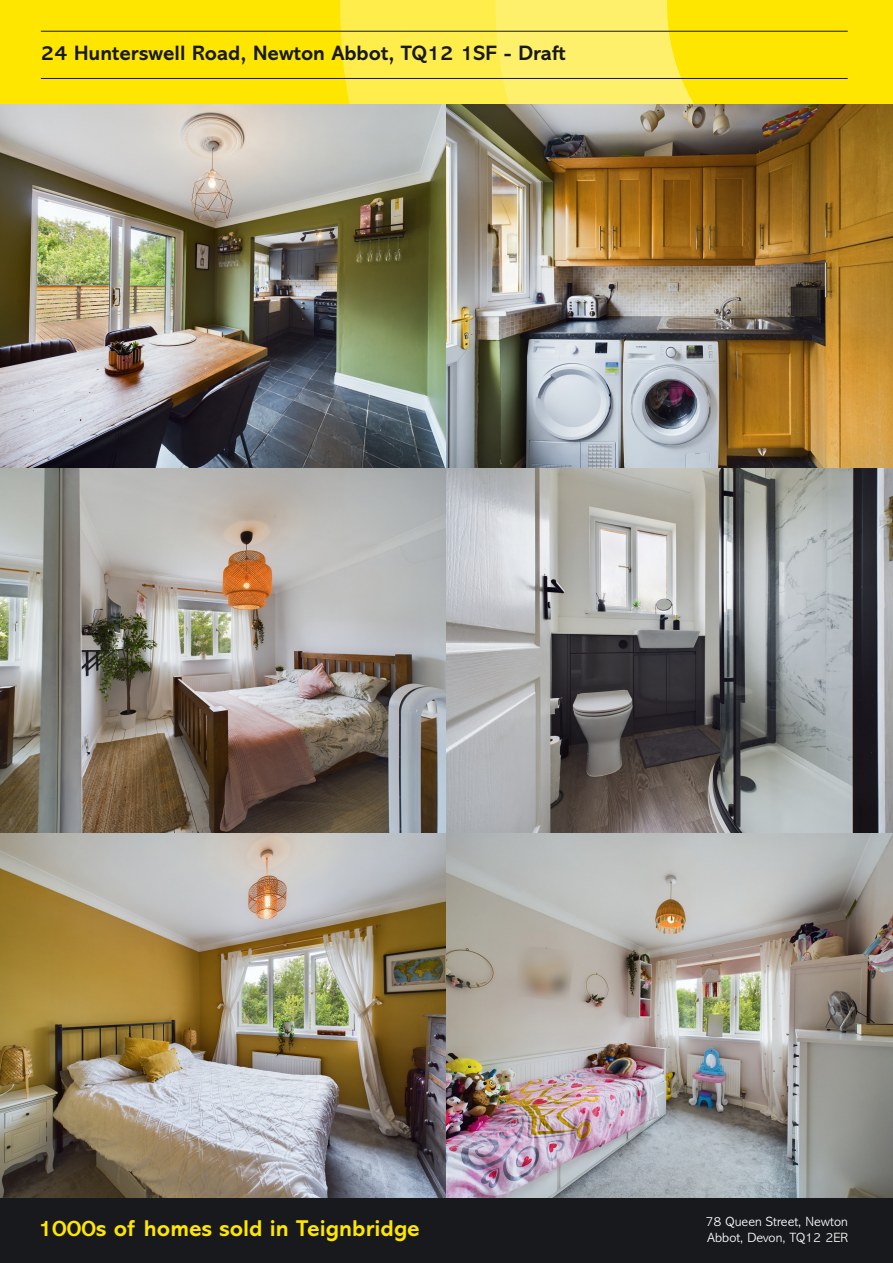
<style>
.page{position:relative;width:893px;height:1263px;background:#fff}
.page>*{position:absolute;margin:0;border:0;box-sizing:border-box;transform-origin:0 0}
.t1{font:700 23.1px "Abadi MT Std";color:#ffe601}
.t2{font:700 21px "Abadi MT Std";color:#17191c}
.t3{font:300 13.5px/16.5px "Abadi MT Std";color:#fff}
</style>
<div class="page">
<img style="left:0;top:103px;width:446px;height:365px">
<img style="left:446px;top:103px;width:447px;height:365px">
<img style="left:0;top:468px;width:446px;height:365px">
<img style="left:0;top:833px;width:446px;height:365px">
<svg style="left:446px;top:468px;width:447px;height:365px;background:#919192"></svg>
<img style="left:446px;top:833px;width:447px;height:365px">
<div style="left:0;top:0;width:893px;height:103px;background:#ffe601"></div>
<div style="left:340px;top:0;width:481px;height:103px;background:#ffed4c"></div>
<svg style="left:496px;top:0;width:325px;height:103px;background:#feea3a"></svg>
<div style="left:0;top:1198px;width:893px;height:65px;background:#17191c"></div>
<hr style="left:41px;top:31px;width:807px;height:1px;background:#17191c">
<hr style="left:41px;top:78px;width:807px;height:1px;background:#17191c">
<p class="t2" style="left:41px;top:41px;width:526px">24 Hunterswell Road, Newton Abbot, TQ12 1SF - Draft</p>
<p class="t1" style="left:38px;top:1215px;width:383px">1000s of homes sold in Teignbridge</p>
<p class="t3" style="left:706px;top:1213px;width:144px">78 Queen Street, Newton<br>Abbot, Devon, TQ12 2ER</p>
</div>
